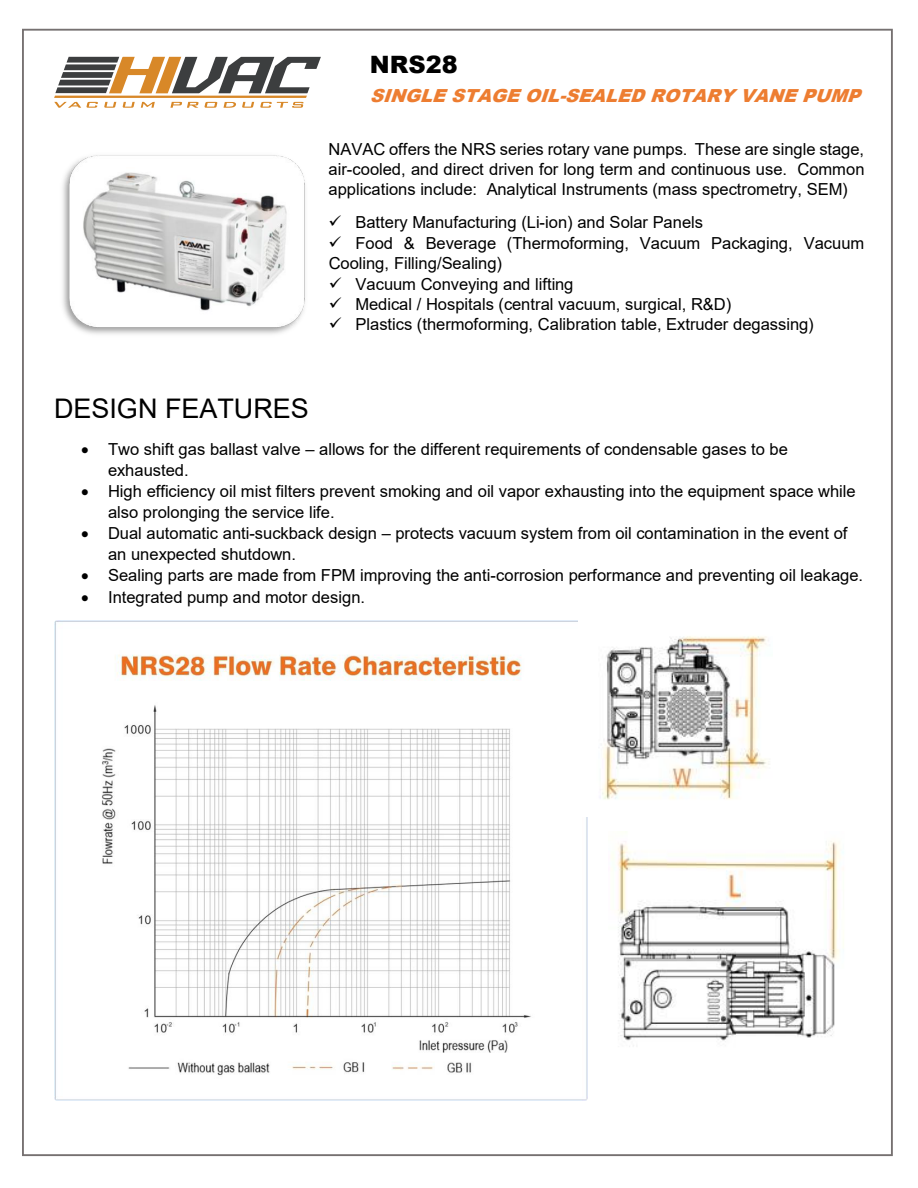
<style>
.page{position:relative;width:918px;height:1188px;background:#fff}
.page>*{position:absolute;margin:0;border:0;box-sizing:border-box;transform-origin:0 0}
.t1{font:27px "Arial";color:#000}
.t2{font:900 24px "Arial";color:#000}
.t3{font:italic 900 18px "Arial";color:#ed7d31}
.t4{font:16.5px/20.5px "Arial";color:#000}
</style>
<div class="page">
<img style="left:55px;top:621px;width:532px;height:479px">
<img style="left:62px;top:155px;width:243px;height:179px">
<img style="left:578px;top:621px;width:191px;height:195px">
<img style="left:611px;top:841px;width:233px;height:206px">
<svg style="left:54px;top:57px;width:267px;height:51px"></svg>
<h2 class="t2" style="left:370px;top:47px;width:89px">NRS28</h2>
<p class="t3" style="left:370px;top:83px;width:500px">SINGLE STAGEOIL-SEALEDROTARYVANEPUMP</p>
<p class="t4" style="left:329px;top:139px;width:537px;text-align:justify">NAVAC offers the NRS series rotary vane pumps. These are single stage, air-cooled, and direct driven for long term and continuous use. Common applications include: Analytical Instruments (mass spectrometry, SEM)</p>
<p class="t4" style="left:329px;top:212px;width:376px">✓ Battery Manufacturing (Li-ion) and Solar Panels</p>
<p class="t4" style="left:329px;top:232px;width:537px">✓ Food &amp; Beverage (Thermoforming, Vacuum Packaging, Vacuum<br>Cooling, Filling/Sealing)</p>
<p class="t4" style="left:329px;top:273px;width:246px">✓ Vacuum Conveying and lifting</p>
<p class="t4" style="left:329px;top:294px;width:404px">✓ Medical / Hospitals (central vacuum, surgical, R&amp;D)</p>
<p class="t4" style="left:329px;top:314px;width:487px">✓ Plastics (thermoforming, Calibration table, Extruder degassing)</p>
<h1 class="t1" style="left:54px;top:390px;width:256px">DESIGN FEATURES</h1>
<p class="t4" style="left:108px;top:439px;width:681px;text-indent:-27px">• Two shift gas ballast valve – allows for the different requirements of condensable gases to be exhausted.</p>
<p class="t4" style="left:108px;top:481px;width:749px;text-indent:-27px">• High efficiency oil mist filters prevent smoking and oil vapor exhausting into the equipment space while also prolonging the service life.</p>
<p class="t4" style="left:108px;top:523px;width:741px;text-indent:-27px">• Dual automatic anti-suckback design – protects vacuum system from oil contamination in the event of an unexpected shutdown.</p>
<p class="t4" style="left:81px;top:565px;width:784px">• Sealing parts are made from FPM improving the anti-corrosion performance and preventing oil leakage.</p>
<p class="t4" style="left:81px;top:587px;width:285px">• Integrated pump and motor design.</p>
</div>
